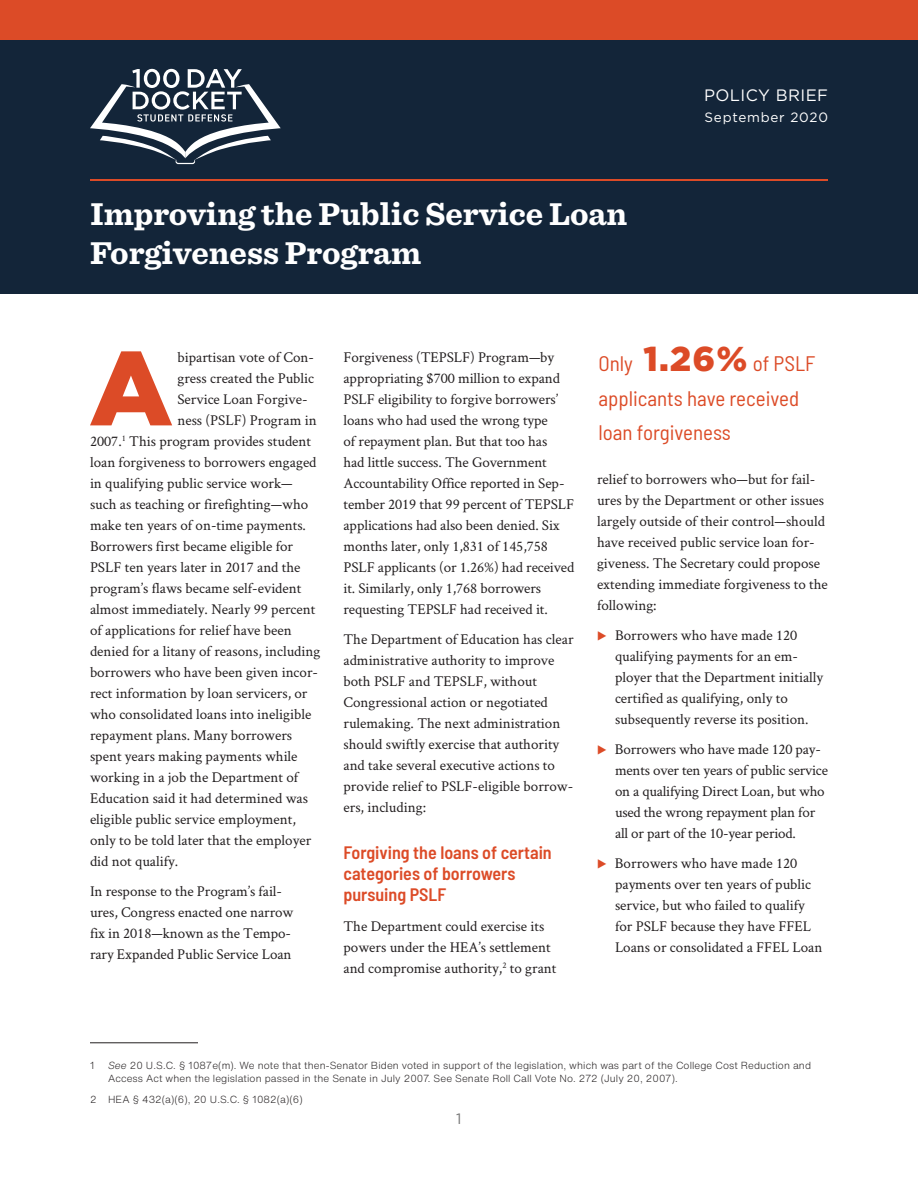
<style>
.page{position:relative;width:918px;height:1188px;background:#fff}
.page>*{position:absolute;margin:0;border:0;box-sizing:border-box;transform-origin:0 0}
.body_text{font:900 105px "Gotham";color:#dc4b27}
.t1{font:700 33px/39px "Sentinel";color:#fff}
.t2{font:semi-condensed 21px/34.5px "Barlow";color:#dc4b27}
.body_text-2{font:600 semi-condensed 18px/21px "Barlow";color:#dc4b27}
.body_text-3{font:16.5px "Gotham";letter-spacing:.025em;color:#fff}
.body_text-4{font:15px/21px "Crimson Text";color:#231f20}
.bullet_text{font:15px/21px "Crimson Text";color:#231f20}
.t3{font:15px "Gotham";color:#767676}
.body_text-5{font:13.5px "Gotham";letter-spacing:.055em;color:#fff}
.footnote{font:300 10.2px/12.8px "Helvetica Now Text";letter-spacing:.01em;color:#231f20}
.s1{font-family:"Gotham";font-weight:900;font-stretch:normal;font-size:34.5px}
.s2{font-family:"European Pi Three";font-size:12px;color:#dc4b27}
.s3{font-style:italic}
</style>
<div class="page">
<div style="left:0;top:39px;width:918px;height:254px;background:#132539"></div>
<hr style="left:90px;top:179px;width:738px;height:2px;background:#dc4b27">
<div style="left:0;top:0;width:918px;height:40px;background:#dc4b27"></div>
<svg style="left:90px;top:69px;width:191px;height:95px"></svg>
<hr style="left:90px;top:1042px;width:108px;height:1px;background:#231f20">
<p class="t1" style="left:90px;top:193px;width:539px">Improving the Public Service Loan<br>Forgiveness Program</p>
<p class="body_text-3" style="left:704px;top:87px;width:125px">POLICY BRIEF</p>
<p class="body_text-5" style="left:705px;top:110px;width:125px">September 2020</p>
<p class="body_text" style="left:89px;top:328px;width:85px">A</p>
<p class="body_text-4" style="left:177px;top:347px;width:138px">bipartisan vote of Con-</p>
<p class="body_text-4" style="left:177px;top:368px;width:138px">gress created the Public</p>
<p class="body_text-4" style="left:177px;top:389px;width:132px">Service Loan Forgive-</p>
<p class="body_text-4" style="left:177px;top:410px;width:141px">ness (PSLF) Program in</p>
<p class="body_text-4" style="left:90px;top:431px;width:223px">2007.<sup>1</sup> This program provides student</p>
<p class="body_text-4" style="left:90px;top:452px;width:228px">loan forgiveness to borrowers engaged</p>
<p class="body_text-4" style="left:90px;top:473px;width:204px">in qualifying public service work—</p>
<p class="body_text-4" style="left:90px;top:494px;width:220px">such as teaching or firefighting—who</p>
<p class="body_text-4" style="left:90px;top:515px;width:218px">make ten years of on-time payments.</p>
<p class="body_text-4" style="left:90px;top:536px;width:205px">Borrowers first became eligible for</p>
<p class="body_text-4" style="left:90px;top:557px;width:212px">PSLF ten years later in 2017 and the</p>
<p class="body_text-4" style="left:90px;top:578px;width:213px">program’s flaws became self-evident</p>
<p class="body_text-4" style="left:90px;top:599px;width:227px">almost immediately. Nearly 99 percent</p>
<p class="body_text-4" style="left:90px;top:620px;width:203px">of applications for relief have been</p>
<p class="body_text-4" style="left:90px;top:641px;width:232px">denied for a litany of reasons, including</p>
<p class="body_text-4" style="left:90px;top:662px;width:230px">borrowers who have been given incor-</p>
<p class="body_text-4" style="left:90px;top:683px;width:219px">rect information by loan servicers, or</p>
<p class="body_text-4" style="left:90px;top:704px;width:223px">who consolidated loans into ineligible</p>
<p class="body_text-4" style="left:90px;top:725px;width:204px">repayment plans. Many borrowers</p>
<p class="body_text-4" style="left:90px;top:746px;width:209px">spent years making payments while</p>
<p class="body_text-4" style="left:90px;top:767px;width:210px">working in a job the Department of</p>
<p class="body_text-4" style="left:90px;top:788px;width:220px">Education said it had determined was</p>
<p class="body_text-4" style="left:90px;top:809px;width:207px">eligible public service employment,</p>
<p class="body_text-4" style="left:90px;top:830px;width:223px">only to be told later that the employer</p>
<p class="body_text-4" style="left:90px;top:851px;width:90px">did not qualify.</p>
<p class="body_text-4" style="left:90px;top:881px;width:205px">In response to the Program’s fail&shy;ures, Congress enacted one narrow fix in 2018—known as the Tempo&shy;rary Expanded Public Service Loan</p>
<p class="body_text-4" style="left:344px;top:347px;width:232px">Forgiveness (TEPSLF) Program—by appropriating $700 million to expand PSLF eligibility to forgive borrowers’ loans who had used the wrong type<br>of repayment plan. But that too has<br>had little success. The Government Accountability Office reported in Sep&shy;tember 2019 that 99 percent of TEPSLF applications had also been denied. Six months later, only 1,831 of 145,758<br>PSLF applicants (or 1.26%) had received it. Similarly, only 1,768 borrowers requesting TEPSLF had received it.</p>
<p class="body_text-4" style="left:344px;top:629px;width:232px">The Department of Education has clear administrative authority to improve both PSLF and TEPSLF, without Congressional action or negotiated rulemaking. The next administration should swiftly exercise that authority and take several executive actions to provide relief to PSLF-eligible borrow&shy;ers, including:</p>
<p class="body_text-2" style="left:344px;top:841px;width:210px">Forgiving the loans of certain categories of borrowers pursuing PSLF</p>
<p class="body_text-4" style="left:344px;top:915px;width:215px">The Department could exercise its powers under the HEA’s settlement and compromise authority,<sup>2</sup> to grant</p>
<p class="t2" style="left:598px;top:346px;width:218px">Only <span class="s1">1.26%</span> of PSLF applicants have received loan forgiveness</p>
<p class="body_text-4" style="left:597px;top:468px;width:232px">relief to borrowers who—but for fail&shy;ures by the Department or other issues largely outside of their control—should have received public service loan for&shy;giveness. The Secretary could propose extending immediate forgiveness to the following:</p>
<p class="body_text-4" style="left:615px;top:624px;width:210px;text-indent:-18px"><span class="s2">E</span> Borrowers who have made 120 qualifying payments for an em&shy;ployer that the Department initially certified as qualifying, only to subsequently reverse its position.</p>
<p class="body_text-4" style="left:615px;top:738px;width:215px;text-indent:-18px"><span class="s2">E</span> Borrowers who have made 120 pay&shy;ments over ten years of public service on a qualifying Direct Loan, but who used the wrong repayment plan for all or part of the 10-year period.</p>
<p class="bullet_text" style="left:615px;top:852px;width:209px;text-indent:-18px"><span class="s2">E</span> Borrowers who have made 120 payments over ten years of public service, but who failed to qualify for PSLF because they have FFEL<br>Loans or consolidated a FFEL Loan</p>
<p class="footnote" style="left:90px;top:1059px;width:6px">1</p>
<p class="footnote" style="left:108px;top:1059px;width:705px"><span class="s3">See</span> 20 U.S.C. § 1087e(m). We note that then-Senator Biden voted in support of the legislation, which was part of the College Cost Reduction and<br>Access Act when the legislation passed in the Senate in July 2007. See Senate Roll Call Vote No. 272 (July 20, 2007).</p>
<p class="footnote" style="left:90px;top:1093px;width:214px">2 HEA § 432(a)(6), 20 U.S.C. § 1082(a)(6)</p>
<p class="t3" style="left:456px;top:1111px;width:7px">1</p>
</div>
